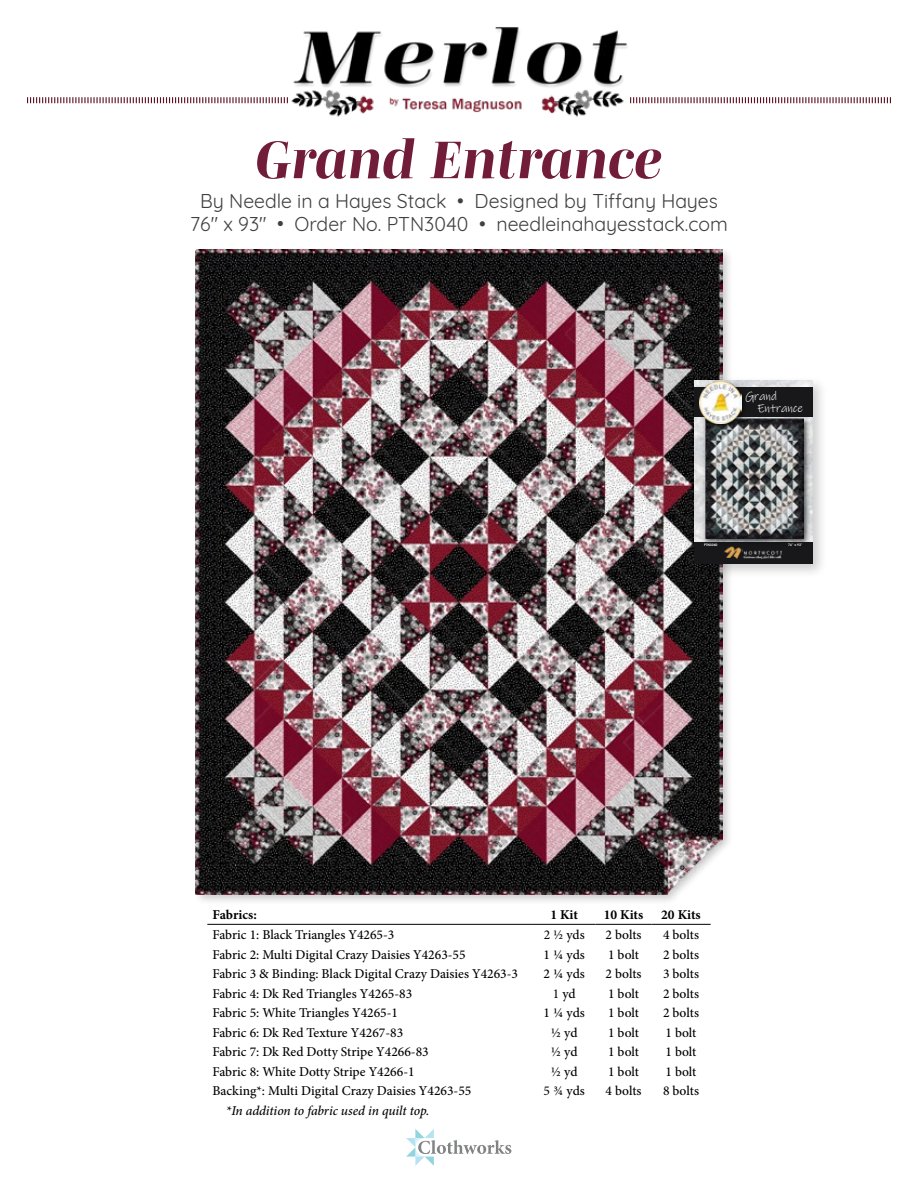
<style>
.page{position:relative;width:918px;height:1188px;background:#fff}
.page>*{position:absolute;margin:0;border:0;box-sizing:border-box;transform-origin:0 0}
.t1{font:italic 800 54px "Mencken Std Head";color:#711d39}
.t2{font:19.5px/22.5px "Quicksand";color:#404040;text-align:center}
.t3{font:500 13.5px "Minion Pro";color:#000}
.t4{font:italic 500 13.5px "Minion Pro";letter-spacing:-.01em;color:#000}
.t5{font:700 13.5px "Minion Pro";letter-spacing:-.005em;color:#000}
.t6{font:12.15px/11.2px "Ink Free";color:#fff}
.t7{font:700 3.3px "Century Gothic";color:#fff}
.s1{font-weight:400}
</style>
<div class="page">
<img style="left:291px;top:27px;width:336px;height:90px">
<svg style="left:406px;top:1129px;width:105px;height:37px"></svg>
<svg style="left:27px;top:97px;width:261px;height:6px"></svg>
<svg style="left:630px;top:97px;width:261px;height:6px"></svg>
<div style="left:193px;top:247px;width:541px;height:659px;background:#000;opacity:.2"></div>
<img style="left:196px;top:250px;width:526px;height:644px">
<svg style="left:207px;top:904px;width:504px;height:20px"></svg>
<hr style="left:207px;top:924px;width:326px;height:1px;background:#000">
<hr style="left:533px;top:924px;width:63px;height:1px;background:#000">
<hr style="left:596px;top:924px;width:56px;height:1px;background:#000">
<hr style="left:652px;top:924px;width:59px;height:1px;background:#000">
<div style="left:690px;top:376px;width:138px;height:203px;background:#000;opacity:.2"></div>
<img style="left:694px;top:380px;width:118px;height:162px">
<div style="left:694px;top:387px;width:118px;height:30px;background:#18181b"></div>
<div style="left:694px;top:542px;width:118px;height:21px;background:#18181b"></div>
<img style="left:725px;top:548px;width:56px;height:11px">
<img style="left:701px;top:417px;width:111px;height:131px">
<img style="left:705px;top:419px;width:98px;height:120px">
<img style="left:695px;top:380px;width:55px;height:52px">
<img style="left:700px;top:382px;width:41px;height:41px">
<h1 class="t1" style="left:256px;top:129px;width:408px">Grand Entrance</h1>
<h2 class="t2" style="left:190px;top:188px;width:539px">By Needle in a Hayes Stack • Designed by Tiffany Hayes<br>76" x 93" • Order No. PTN3040 • needleinahayesstack.com</h2>
<p class="t6" style="left:757px;top:391px;width:47px;text-indent:-12px">Grand<br>Entrance</p>
<p class="t7" style="left:704px;top:542px;width:15px">PTN3040</p>
<p class="t7" style="left:788px;top:542px;width:16px">76” x 93”</p>
<p class="t5" style="left:212px;top:906px;width:46px">Fabrics:</p>
<p class="t5" style="left:550px;top:906px;width:29px">1 Kit</p>
<p class="t5" style="left:604px;top:906px;width:41px">10 Kits</p>
<p class="t5" style="left:661px;top:906px;width:41px">20 Kits</p>
<p class="t3" style="left:212px;top:926px;width:183px">Fabric 1: Black Triangles Y4265-3</p>
<p class="t3" style="left:544px;top:926px;width:43px"><span class="s1">2 ½</span> yds</p>
<p class="t3" style="left:606px;top:926px;width:37px">2 bolts</p>
<p class="t3" style="left:663px;top:926px;width:37px">4 bolts</p>
<p class="t3" style="left:212px;top:945px;width:255px">Fabric 2: Multi Digital Crazy Daisies Y4263-55</p>
<p class="t3" style="left:544px;top:945px;width:43px">1 ¼ yds</p>
<p class="t3" style="left:608px;top:945px;width:32px">1 bolt</p>
<p class="t3" style="left:663px;top:945px;width:37px">2 bolts</p>
<p class="t3" style="left:212px;top:965px;width:307px">Fabric 3 &amp; Binding: Black Digital Crazy Daisies Y4263-3</p>
<p class="t3" style="left:544px;top:965px;width:43px">2 ¼ yds</p>
<p class="t3" style="left:606px;top:965px;width:37px">2 bolts</p>
<p class="t3" style="left:663px;top:965px;width:37px">3 bolts</p>
<p class="t3" style="left:212px;top:984px;width:201px">Fabric 4: Dk Red Triangles Y4265-83</p>
<p class="t3" style="left:553px;top:984px;width:24px"><span class="s1">1</span> yd</p>
<p class="t3" style="left:608px;top:984px;width:32px">1 bolt</p>
<p class="t3" style="left:663px;top:984px;width:37px">2 bolts</p>
<p class="t3" style="left:212px;top:1004px;width:187px">Fabric 5: White Triangles Y4265-1</p>
<p class="t3" style="left:544px;top:1004px;width:43px">1 ¼ yds</p>
<p class="t3" style="left:608px;top:1004px;width:32px">1 bolt</p>
<p class="t3" style="left:663px;top:1004px;width:37px">2 bolts</p>
<p class="t3" style="left:212px;top:1023px;width:192px">Fabric 6: Dk Red Texture Y4267-83</p>
<p class="t3" style="left:551px;top:1023px;width:28px"><span class="s1">½</span> yd</p>
<p class="t3" style="left:608px;top:1023px;width:32px">1 bolt</p>
<p class="t3" style="left:666px;top:1023px;width:32px">1 bolt</p>
<p class="t3" style="left:212px;top:1043px;width:218px">Fabric 7: Dk Red Dotty Stripe Y4266-83</p>
<p class="t3" style="left:551px;top:1043px;width:28px"><span class="s1">½</span> yd</p>
<p class="t3" style="left:608px;top:1043px;width:32px">1 bolt</p>
<p class="t3" style="left:666px;top:1043px;width:32px">1 bolt</p>
<p class="t3" style="left:212px;top:1062px;width:204px">Fabric 8: White Dotty Stripe Y4266-1</p>
<p class="t3" style="left:551px;top:1062px;width:28px"><span class="s1">½</span> yd</p>
<p class="t3" style="left:608px;top:1062px;width:32px">1 bolt</p>
<p class="t3" style="left:666px;top:1062px;width:32px">1 bolt</p>
<p class="t3" style="left:212px;top:1082px;width:260px">Backing*: Multi Digital Crazy Daisies Y4263-55</p>
<p class="t3" style="left:544px;top:1082px;width:43px"><span class="s1">5 ¾</span> yds</p>
<p class="t3" style="left:606px;top:1082px;width:37px">4 bolts</p>
<p class="t3" style="left:663px;top:1082px;width:37px">8 bolts</p>
<p class="t4" style="left:226px;top:1101px;width:205px">*In addition to fabric used in quilt top.</p>
</div>
